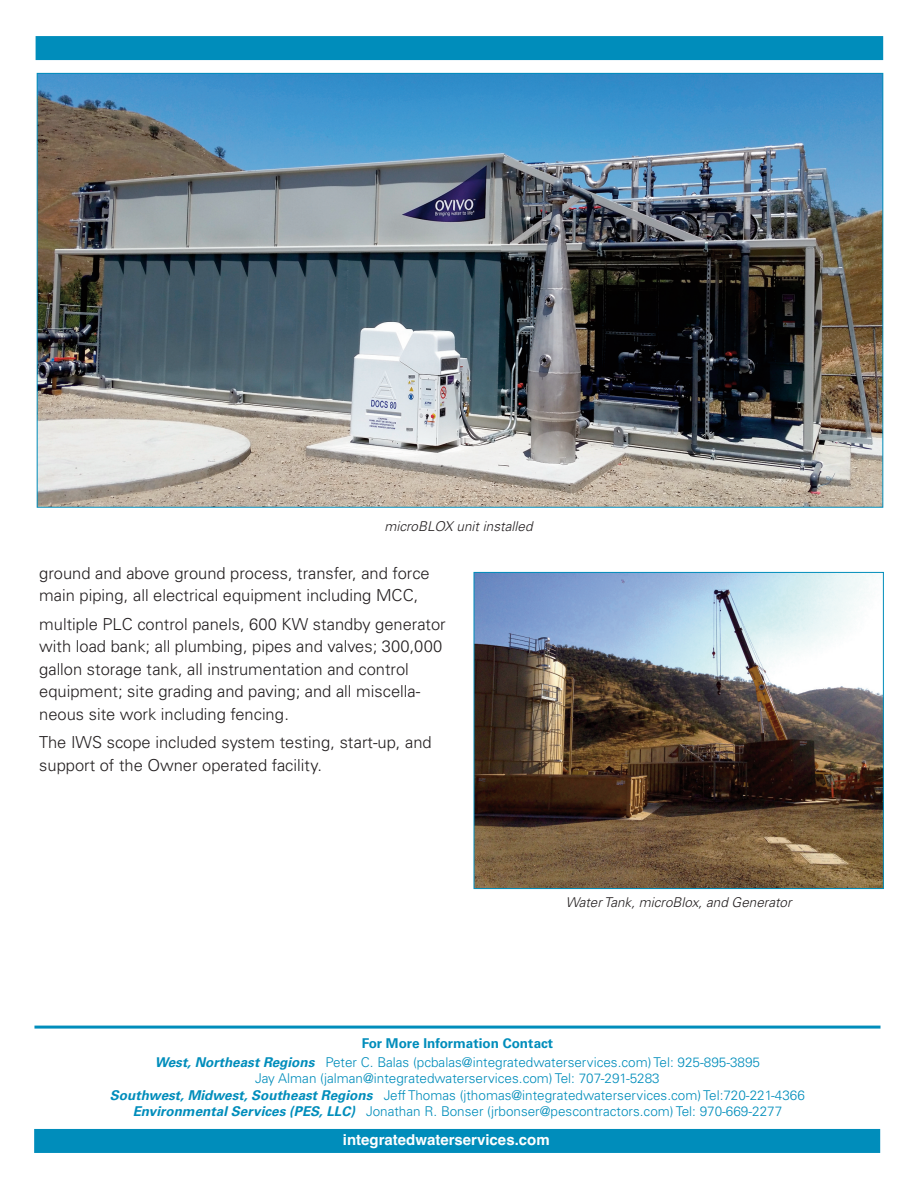
<style>
.page{position:relative;width:918px;height:1188px;background:#fff}
.page>*{position:absolute;margin:0;border:0;box-sizing:border-box;transform-origin:0 0}
.t1{font:300 16.5px/22.5px "Univers";color:#231f20}
.t2{font:700 15px "Helvetica";color:#fff}
.t3{font:300 13.5px/16.5px "Univers";color:#008dbb;text-align:center}
.t4{font:italic 300 13.5px "Univers";color:#231f20}
.s1{font-weight:700}
.s2{font-weight:700;font-style:italic}
</style>
<div class="page">
<div style="left:36px;top:36px;width:847px;height:24px;background:#008dbb"></div>
<div style="left:34px;top:1129px;width:846px;height:24px;background:#008dbb"></div>
<hr style="left:34px;top:1026px;width:847px;height:3px;background:#008dbb">
<img style="left:39px;top:75px;width:842px;height:431px">
<img style="left:476px;top:574px;width:406px;height:313px">
<div style="left:474px;top:572px;width:410px;height:317px;border:1px solid #008dbb"></div>
<p class="t4" style="left:384px;top:521px;width:150px">microBLOX unit installed</p>
<p class="t1" style="left:39px;top:563px;width:392px">ground and above ground process, transfer, and force main piping, all electrical equipment including MCC,</p>
<p class="t1" style="left:39px;top:614px;width:408px">multiple PLC control panels, 600 KW standby generator with load bank; all plumbing, pipes and valves; 300,000 gallon storage tank, all instrumentation and control equipment; site grading and paving; and all miscella&shy;neous site work including fencing.</p>
<p class="t1" style="left:39px;top:733px;width:394px">The IWS scope included system testing, start-up, and support of the Owner operated facility.</p>
<p class="t4" style="left:566px;top:897px;width:227px">Water Tank, microBlox, and Generator</p>
<p class="t3" style="left:155px;top:1035px;width:607px;line-height:18.8px"><span class="s1">For More Information Contact<br></span><span class="s2">West, Northeast Regions</span> Peter C. Balas (pcbalas@integratedwaterservices.com) Tel: 925-895-3895</p>
<p class="t3" style="left:110px;top:1071px;width:697px">Jay Alman (jalman@integratedwaterservices.com) Tel: 707-291-5283<br><span class="s2">Southwest, Midwest, Southeast Regions</span> Jeff Thomas (jthomas@integratedwaterservices.com) Tel:720-221-4366<br><span class="s2">Environmental Services (PES, LLC)</span> Jonathan R. Bonser (jrbonser@pescontractors.com) Tel: 970-669-2277</p>
<p class="t2" style="left:343px;top:1131px;width:208px">integratedwaterservices.com</p>
</div>
